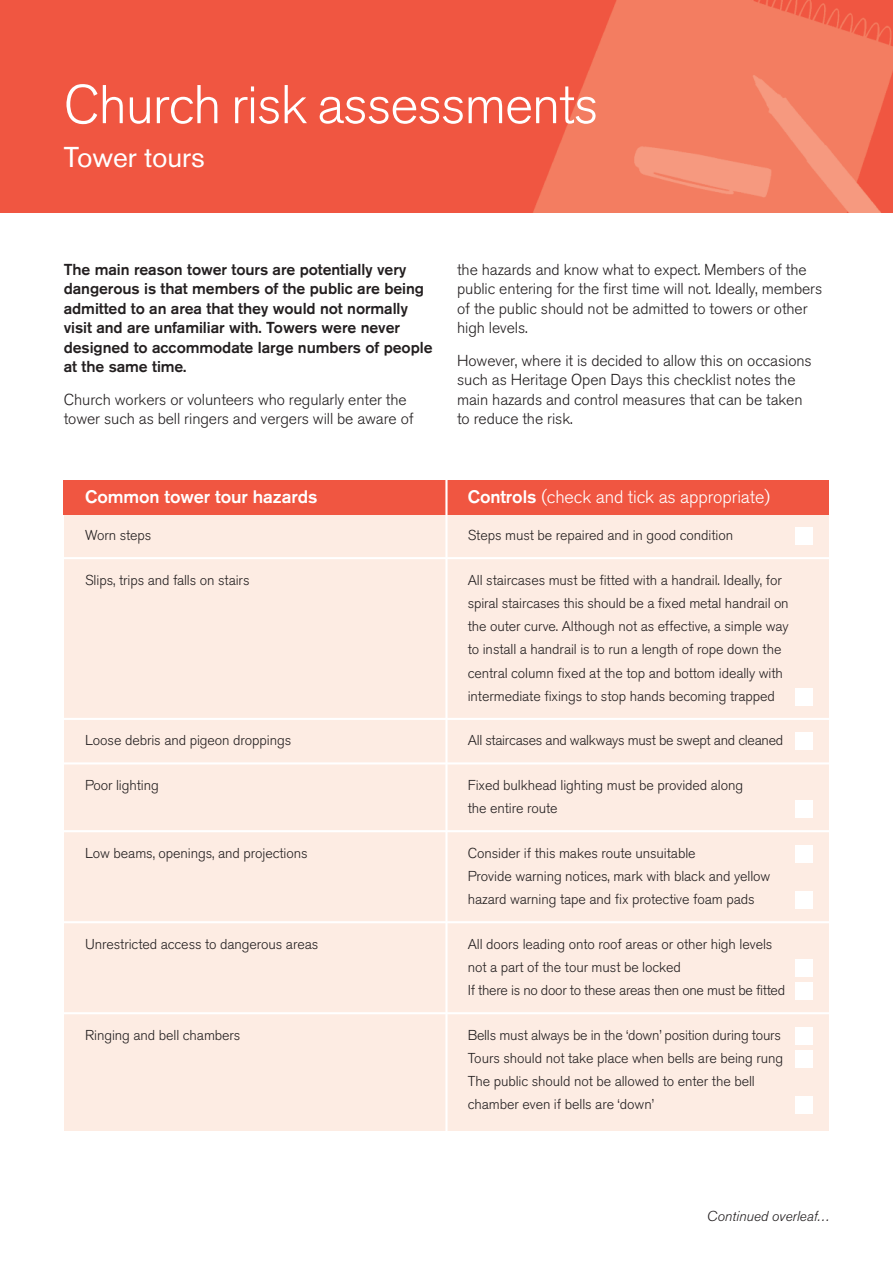
<style>
.page{position:relative;width:893px;height:1263px;background:#fff}
.page>*{position:absolute;margin:0;border:0;box-sizing:border-box;transform-origin:0 0}
.t1{font:300 54px "Akzidenz Grotesk BQ";letter-spacing:-.02em;color:#fff}
.t2{font:28.5px "Akzidenz Grotesk BQ";letter-spacing:-.005em;color:#fff}
.t3{font:300 18px "Akzidenz Grotesk BQ";letter-spacing:-.005em;color:#fff}
.t4{font:500 18px "Akzidenz Grotesk BQ";letter-spacing:-.005em;color:#fff}
.t5{font:300 15.75px/19.5px "Akzidenz Grotesk BQ";letter-spacing:-.005em;color:#231f20}
.t6{font:500 15.75px/19.5px "Akzidenz Grotesk BQ";letter-spacing:-.005em;color:#231f20}
.t7{font:300 14.25px/23.2px "Akzidenz Grotesk BQ";letter-spacing:-.005em;color:#231f20}
.t8{font:italic 300 14.25px "Akzidenz Grotesk BQ";color:#231f20}
.s1{font-weight:500}
</style>
<div class="page">
<div style="left:0;top:0;width:893px;height:213px;background:#f05641"></div>
<img style="left:533px;top:0;width:360px;height:213px">
<div style="left:64px;top:514px;width:382px;height:617px;background:#fdece3"></div>
<hr style="left:64px;top:557px;width:382px;height:2px;background:#fff">
<hr style="left:64px;top:718px;width:382px;height:2px;background:#fff">
<hr style="left:64px;top:762px;width:382px;height:2px;background:#fff">
<hr style="left:64px;top:830px;width:382px;height:2px;background:#fff">
<hr style="left:64px;top:921px;width:382px;height:2px;background:#fff">
<hr style="left:64px;top:1012px;width:382px;height:2px;background:#fff">
<div style="left:446px;top:514px;width:383px;height:617px;background:#fdece3"></div>
<hr style="left:446px;top:557px;width:383px;height:2px;background:#fff">
<hr style="left:446px;top:718px;width:383px;height:2px;background:#fff">
<hr style="left:446px;top:762px;width:383px;height:2px;background:#fff">
<hr style="left:446px;top:830px;width:383px;height:2px;background:#fff">
<hr style="left:446px;top:921px;width:383px;height:2px;background:#fff">
<hr style="left:446px;top:1012px;width:383px;height:2px;background:#fff">
<div style="left:795px;top:1097px;width:17px;height:17px;background:#fff"></div>
<div style="left:795px;top:1050px;width:17px;height:17px;background:#fff"></div>
<div style="left:795px;top:1027px;width:17px;height:17px;background:#fff"></div>
<div style="left:795px;top:983px;width:17px;height:17px;background:#fff"></div>
<div style="left:795px;top:959px;width:17px;height:17px;background:#fff"></div>
<div style="left:795px;top:892px;width:17px;height:17px;background:#fff"></div>
<div style="left:795px;top:845px;width:17px;height:17px;background:#fff"></div>
<div style="left:795px;top:801px;width:17px;height:17px;background:#fff"></div>
<div style="left:795px;top:733px;width:17px;height:17px;background:#fff"></div>
<div style="left:795px;top:688px;width:17px;height:17px;background:#fff"></div>
<div style="left:795px;top:527px;width:17px;height:18px;background:#fff"></div>
<div style="left:64px;top:480px;width:765px;height:34px;background:#f05641"></div>
<hr style="left:445px;top:476px;width:3px;height:681px;background:#fff">
<h1 class="t1" style="left:64px;top:85px;width:536px">Church risk assessments</h1>
<h2 class="t2" style="left:64px;top:147px;width:142px">Tower tours</h2>
<p class="t6" style="left:64px;top:261px;width:370px">The main reason tower tours are potentially very dangerous is that members of the public are being admitted to an area that they would not normally visit and are unfamiliar with. Towers were never designed to accommodate large numbers of people at the same time.</p>
<p class="t5" style="left:64px;top:391px;width:351px">Church workers or volunteers who regularly enter the tower such as bell ringers and vergers will be aware of</p>
<p class="t5" style="left:457px;top:261px;width:367px">the hazards and know what to expect. Members of the public entering for the first time will not. Ideally, members of the public should not be admitted to towers or other high levels.</p>
<p class="t5" style="left:457px;top:352px;width:356px">However, where it is decided to allow this on occasions such as Heritage Open Days this checklist notes the main hazards and control measures that can be taken to reduce the risk.</p>
<p class="t4" style="left:85px;top:491px;width:234px">Common tower tour hazards</p>
<p class="t3" style="left:468px;top:491px;width:304px"><span class="s1">Controls</span> (check and tick as appropriate)</p>
<p class="t7" style="left:85px;top:525px;width:68px">Worn steps</p>
<p class="t7" style="left:85px;top:570px;width:166px">Slips, trips and falls on stairs</p>
<p class="t7" style="left:85px;top:730px;width:208px">Loose debris and pigeon droppings</p>
<p class="t7" style="left:85px;top:775px;width:75px">Poor lighting</p>
<p class="t7" style="left:85px;top:843px;width:224px">Low beams, openings, and projections</p>
<p class="t7" style="left:85px;top:934px;width:235px">Unrestricted access to dangerous areas</p>
<p class="t7" style="left:85px;top:1025px;width:157px">Ringing and bell chambers</p>
<p class="t7" style="left:468px;top:525px;width:267px">Steps must be repaired and in good condition</p>
<p class="t7" style="left:468px;top:570px;width:323px">All staircases must be fitted with a handrail. Ideally, for spiral staircases this should be a fixed metal handrail on the outer curve. Although not as effective, a simple way to install a handrail is to run a length of rope down the central column fixed at the top and bottom ideally with intermediate fixings to stop hands becoming trapped</p>
<p class="t7" style="left:468px;top:730px;width:317px">All staircases and walkways must be swept and cleaned</p>
<p class="t7" style="left:468px;top:775px;width:277px">Fixed bulkhead lighting must be provided along the entire route</p>
<p class="t7" style="left:468px;top:843px;width:304px">Consider if this makes route unsuitable<br>Provide warning notices, mark with black and yellow hazard warning tape and fix protective foam pads</p>
<p class="t7" style="left:468px;top:934px;width:319px">All doors leading onto roof areas or other high levels not a part of the tour must be locked<br>If there is no door to these areas then one must be fitted</p>
<p class="t7" style="left:468px;top:1025px;width:317px">Bells must always be in the ‘down’ position during tours Tours should not take place when bells are being rung The public should not be allowed to enter the bell chamber even if bells are ‘down’</p>
<p class="t8" style="left:707px;top:1211px;width:124px">Continued overleaf...</p>
</div>
